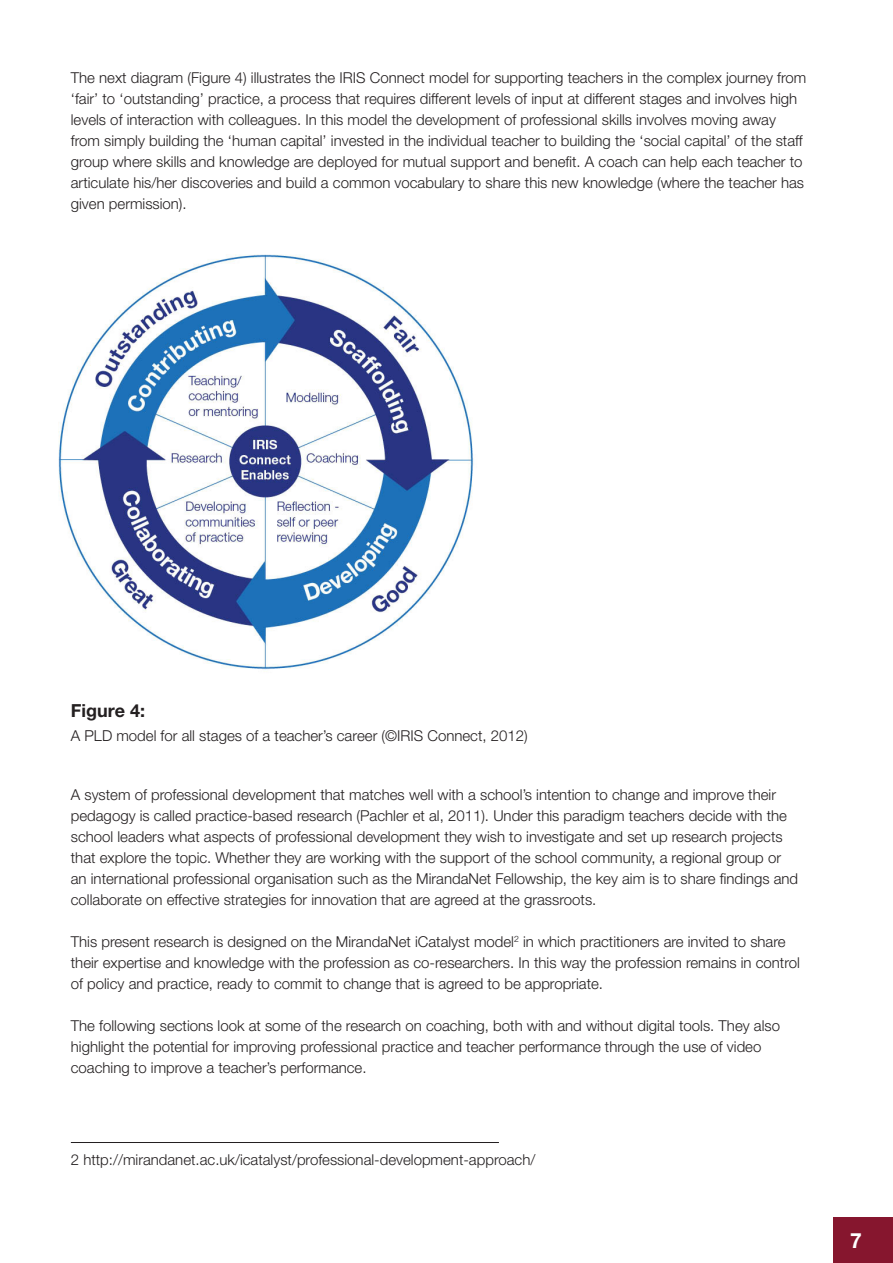
<style>
.page{position:relative;width:893px;height:1263px;background:#fff}
.page>*{position:absolute;margin:0;border:0;box-sizing:border-box;transform-origin:0 0}
.t1{font:700 21px "Helvetica Neue LT Std";color:#fff}
.t2{font:700 18px "Helvetica Neue LT Std";color:#231f20}
.t3{font:300 15px/21px "Helvetica Neue LT Std";color:#231f20}
.s1{font-family:"Helvetica Neue"}
</style>
<div class="page">
<div style="left:833px;top:1217px;width:60px;height:46px;background:#86162e"></div>
<img style="left:58px;top:254px;width:416px;height:416px">
<hr style="left:71px;top:1142px;width:428px;height:1px;background:#231f20">
<p class="t3" style="left:71px;top:67px;width:737px">The next diagram (Figure 4) illustrates the IRIS Connect model for supporting teachers in the complex journey from ‘fair’ to ‘outstanding’ practice, a process that requires different levels of input at different stages and involves high levels of interaction with colleagues. In this model the development of professional skills involves moving away from simply building the ‘human capital’ invested in the individual teacher to building the ‘social capital’ of the staff group where skills and knowledge are deployed for mutual support and benefit. A coach can help each teacher to articulate his/her discoveries and build a common vocabulary to share this new knowledge (where the teacher has given permission).</p>
<p class="t2" style="left:71px;top:700px;width:76px">Figure 4:</p>
<p class="t3" style="left:71px;top:725px;width:458px">A <span class="s1">PLD</span> model for all stages of a teacher’s career (©IRIS Connect, 2012)</p>
<p class="t3" style="left:71px;top:783px;width:729px">A system of professional development that matches well with a school’s intention to change and improve their pedagogy is called practice-based research (Pachler et al, 2011). Under this paradigm teachers decide with the school leaders what aspects of professional development they wish to investigate and set up research projects that explore the topic. Whether they are working with the support of the school community, a regional group or an international professional organisation such as the MirandaNet Fellowship, the key aim is to share findings and collaborate on effective strategies for innovation that are agreed at the grassroots.</p>
<p class="t3" style="left:71px;top:930px;width:731px">This present research is designed on the MirandaNet iCatalyst model<sup>2</sup> in which practitioners are invited to share their expertise and knowledge with the profession as co-researchers. In this way the profession remains in control of policy and practice, ready to commit to change that is agreed to be appropriate.</p>
<p class="t3" style="left:71px;top:1014px;width:711px">The following sections look at some of the research on coaching, both with and without digital tools. They also highlight the potential for improving professional practice and teacher performance through the use of video coaching to improve a teacher’s performance.</p>
<p class="t3" style="left:71px;top:1148px;width:466px">2 http://mirandanet.ac.uk/icatalyst/professional-development-approach/</p>
<h1 class="t1" style="left:850px;top:1227px;width:13px">7</h1>
</div>
